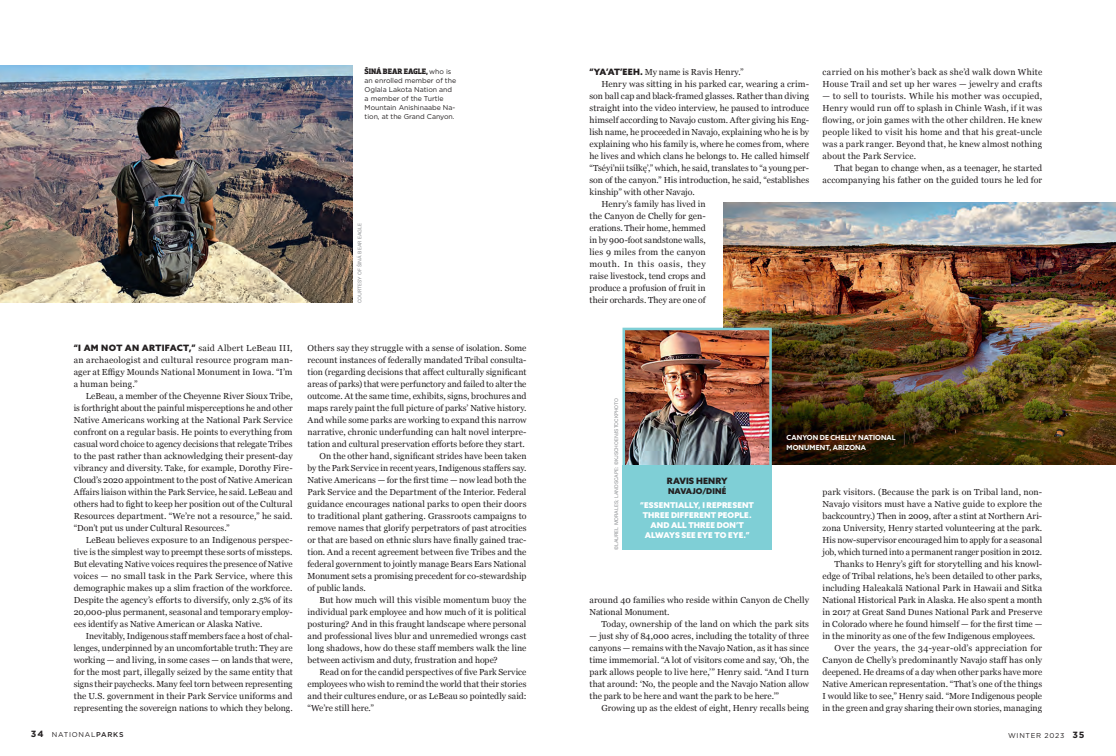
<style>
.page{position:relative;width:1116px;height:756px;background:#fff}
.page>*{position:absolute;margin:0;border:0;box-sizing:border-box;transform-origin:0 0}
._1__body_copy{font:8.8px/12px "Georgia";letter-spacing:.005em;color:#231f20;text-align:justify}
._1__body_copy-2{font:8.8px/12px "Georgia";letter-spacing:.03em;color:#231f20}
._123_SUBHEAD_BOX{font:900 8.8px "Azo Sans";letter-spacing:.015em;color:#231f20}
._123_SUBHEAD_BOX-2{font:900 8px/10px "Azo Sans";letter-spacing:.01em;color:#fff;text-align:center}
._4__CAPTION{font:700 8px "Dobra Slab";letter-spacing:-.005em;color:#231f20}
._123_SUBHEAD_BOX-3{font:900 8px "Azo Sans";letter-spacing:.01em;color:#231f20}
._4__CAPTION-2{font:7px/9px "Gotham";letter-spacing:-.005em;color:#231f20}
._123_SUBHEAD_BOX-4{font:700 7px/10px "Azo Sans";letter-spacing:.015em;color:#fff}
._4__CAPTION-3{font:7px "Gotham";letter-spacing:.105em;color:#231f20}
._4__CAPTION-4{font:7px "Gotham";letter-spacing:.1em;color:#231f20}
._6_PHOTO_CREDIT_STYL{font:5px "Univers";letter-spacing:-.005em;color:#939598}
.s1{font-family:"Gotham";font-weight:400;font-size:7px}
.s2{font-family:"Azo Sans";font-weight:900}
.s3{font-weight:700;font-size:9px}
.s4{font-weight:500}
</style>
<div class="page">
<img style="left:724px;top:202px;width:392px;height:263px">
<img style="left:0;top:66px;width:353px;height:237px">
<img style="left:627px;top:332px;width:141px;height:134px">
<div style="left:623px;top:328px;width:149px;height:151px;border:3px solid #7fcfd6"></div>
<div style="left:623px;top:466px;width:149px;height:84px;background:#7fcfd6"></div>
<p class="_4__CAPTION" style="left:365px;top:66px;width:88px">ŠINÁ BEAR EAGLE, <span class="s1">who is</span></p>
<p class="_4__CAPTION-2" style="left:365px;top:76px;width:93px">an enrolled member of the<br>Oglala Lakota Nation and a member of the Turtle<br>Mountain Anishinaabe Na&shy;tion, at the Grand Canyon.</p>
<p class="_6_PHOTO_CREDIT_STYL" style="left:357px;top:303px;width:82px;rotate:-90deg">COURTESY OF ŠINÁ BEAR EAGLE</p>
<p class="_1__body_copy" style="left:74px;top:342px;width:220px"><span class="s2">“I AM NOT AN ARTIFACT,”</span> said Albert LeBeau III, an archaeologist and cultural resource program man&shy;ager at Effigy Mounds National Monument in Iowa. “I’m a human being.”</p>
<p class="_1__body_copy" style="left:74px;top:390px;width:220px;text-indent:12px">LeBeau, a member of the Cheyenne River Sioux Tribe, is forthright about the painful misperceptions he and other Native Americans working at the National Park Service confront on a regular basis. He points to everything from casual word choice to agency decisions that relegate Tribes to the past rather than acknowledging their present-day vibrancy and diversity. Take, for example, Dorothy Fire-Cloud’s 2020 appointment to the post of Native American Affairs liaison within the Park Service, he said. LeBeau and others had to fight to keep her position out of the Cultural Resources department. “We’re not a resource,” he said. “Don’t put us under Cultural Resources.”</p>
<p class="_1__body_copy" style="left:74px;top:534px;width:220px;text-indent:12px">LeBeau believes exposure to an Indigenous perspec&shy;tive is the simplest way to preempt these sorts of missteps.<br>But elevating Native voices requires the presence of Native voices — no small task in the Park Service, where this demographic makes up a slim fraction of the workforce.<br>Despite the agency’s efforts to diversify, only 2.5% of its 20,000-plus permanent, seasonal and temporary employ&shy;ees identify as Native American or Alaska Native.</p>
<p class="_1__body_copy" style="left:74px;top:630px;width:220px;text-indent:12px">Inevitably, Indigenous staff members face a host of chal&shy;lenges, underpinned by an uncomfortable truth: They are working — and living, in some cases — on lands that were, for the most part, illegally seized by the same entity that signs their paychecks. Many feel torn between representing the U.S. government in their Park Service uniforms and representing the sovereign nations to which they belong.</p>
<p class="_1__body_copy" style="left:308px;top:342px;width:220px">Others say they struggle with a sense of isolation. Some recount instances of federally mandated Tribal consulta&shy;tion (regarding decisions that affect culturally significant areas of parks) that were perfunctory and failed to alter the outcome. At the same time, exhibits, signs, brochures and maps rarely paint the full picture of parks’ Native history.<br>And while some parks are working to expand this narrow narrative, chronic underfunding can halt novel interpre&shy;tation and cultural preservation efforts before they start.</p>
<p class="_1__body_copy" style="left:308px;top:450px;width:220px;text-indent:12px">On the other hand, significant strides have been taken by the Park Service in recent years, Indigenous staffers say.<br>Native Americans — for the first time — now lead both the Park Service and the Department of the Interior. Federal guidance encourages national parks to open their doors to traditional plant gathering. Grassroots campaigns to remove names that glorify perpetrators of past atrocities or that are based on ethnic slurs have finally gained trac&shy;tion. And a recent agreement between five Tribes and the federal government to jointly manage Bears Ears National Monument sets a promising precedent for co-stewardship of public lands.</p>
<p class="_1__body_copy" style="left:308px;top:594px;width:220px;text-indent:12px">But how much will this visible momentum buoy the individual park employee and how much of it is political posturing? And in this fraught landscape where personal and professional lives blur and unremedied wrongs cast long shadows, how do these staff members walk the line between activism and duty, frustration and hope?</p>
<p class="_1__body_copy" style="left:308px;top:666px;width:220px;text-indent:12px">Read on for the candid perspectives of five Park Service employees who wish to remind the world that their stories and their cultures endure, or as LeBeau so pointedly said: “We’re still here.”</p>
<p class="_1__body_copy" style="left:590px;top:66px;width:156px"><span class="s2">“YA’AT’EEH.</span> My name is Ravis Henry.”</p>
<p class="_1__body_copy" style="left:590px;top:78px;width:221px;text-indent:12px">Henry was sitting in his parked car, wearing a crim&shy;son ball cap and black-framed glasses. Rather than diving straight into the video interview, he paused to introduce himself according to Navajo custom. After giving his Eng&shy;lish name, he proceeded in Navajo, explaining who he is by explaining who his family is, where he comes from, where he lives and which clans he belongs to. He called himself “Tséyi’nii tsíłkę’,” which, he said, translates to “a young per&shy;son of the canyon.” His introduction, he said, “establishes kinship” with other Navajo.</p>
<p class="_1__body_copy" style="left:590px;top:198px;width:118px;text-indent:12px">Henry’s family has lived in the Canyon de Chelly for gen&shy;erations. Their home, hemmed in by 900-foot sandstone walls, lies 9 miles from the canyon mouth. In this oasis, they raise livestock, tend crops and produce a profusion of fruit in their orchards. They are one of</p>
<p class="_1__body_copy-2" style="left:823px;top:66px;width:221px">carried on his mother’s back as she’d walk down White<br>House Trail and set up her wares — jewelry and crafts</p>
<p class="_1__body_copy" style="left:823px;top:90px;width:221px">— to sell to tourists. While his mother was occupied, Henry would run off to splash in Chinle Wash, if it was flowing, or join games with the other children. He knew people liked to visit his home and that his great-uncle was a park ranger. Beyond that, he knew almost nothing about the Park Service.</p>
<p class="_1__body_copy" style="left:823px;top:162px;width:221px;text-align:right">That began to change when, as a teenager, he started accompanying his father on the guided tours he led for</p>
<p class="_6_PHOTO_CREDIT_STYL" style="left:613px;top:550px;width:153px;rotate:-90deg">©LAUREL MORALES; LANDSCAPE: ©KJSCHOEN/ISTOCKPHOTO</p>
<p class="_123_SUBHEAD_BOX-4" style="left:787px;top:432px;width:111px">CANYON DE CHELLY NATIONAL<br>MONUMENT, ARIZONA</p>
<p class="_123_SUBHEAD_BOX" style="left:667px;top:475px;width:62px">RAVIS HENRY</p>
<p class="_123_SUBHEAD_BOX-3" style="left:668px;top:486px;width:60px">NAVAJO/DINÉ</p>
<p class="_123_SUBHEAD_BOX-2" style="left:640px;top:500px;width:115px">“ESSENTIALLY, I REPRESENT<br>THREE DIFFERENT PEOPLE.<br>AND ALL THREE DON’T<br>ALWAYS SEE EYE TO EYE.”</p>
<p class="_1__body_copy" style="left:823px;top:486px;width:221px">park visitors. (Because the park is on Tribal land, non-Navajo visitors must have a Native guide to explore the backcountry.) Then in 2009, after a stint at Northern Ari&shy;zona University, Henry started volunteering at the park.<br>His now-supervisor encouraged him to apply for a seasonal job, which turned into a permanent ranger position in 2012.</p>
<p class="_1__body_copy" style="left:823px;top:558px;width:221px;text-indent:12px">Thanks to Henry’s gift for storytelling and his knowl&shy;edge of Tribal relations, he’s been detailed to other parks, including Haleakalā National Park in Hawaii and Sitka National Historical Park in Alaska. He also spent a month in 2017 at Great Sand Dunes National Park and Preserve in Colorado where he found himself — for the first time — in the minority as one of the few Indigenous employees.</p>
<p class="_1__body_copy" style="left:823px;top:642px;width:221px;text-indent:12px">Over the years, the 34-year-old’s appreciation for Canyon de Chelly’s predominantly Navajo staff has only deepened. He dreams of a day when other parks have more Native American representation. “That’s one of the things I would like to see,” Henry said. “More Indigenous people in the green and gray sharing their own stories, managing</p>
<p class="_1__body_copy" style="left:590px;top:594px;width:221px">around 40 families who reside within Canyon de Chelly<br>National Monument.</p>
<p class="_1__body_copy" style="left:602px;top:618px;width:209px">Today, ownership of the land on which the park sits</p>
<p class="_1__body_copy" style="left:590px;top:630px;width:221px">— just shy of 84,000 acres, including the totality of three canyons — remains with the Navajo Nation, as it has since time immemorial. “A lot of visitors come and say, ‘Oh, the park allows people to live here,’” Henry said. “And I turn that around: ‘No, the people and the Navajo Nation allow the park to be here and want the park to be here.’”</p>
<p class="_1__body_copy" style="left:602px;top:702px;width:209px">Growing up as the eldest of eight, Henry recalls being</p>
<p class="_4__CAPTION-3" style="left:31px;top:730px;width:94px"><span class="s3">34</span> NATIONAL<span class="s4">PARKS</span></p>
<p class="_4__CAPTION-4" style="left:1008px;top:731px;width:78px">WINTER 2023 <span class="s3">35</span></p>
</div>
